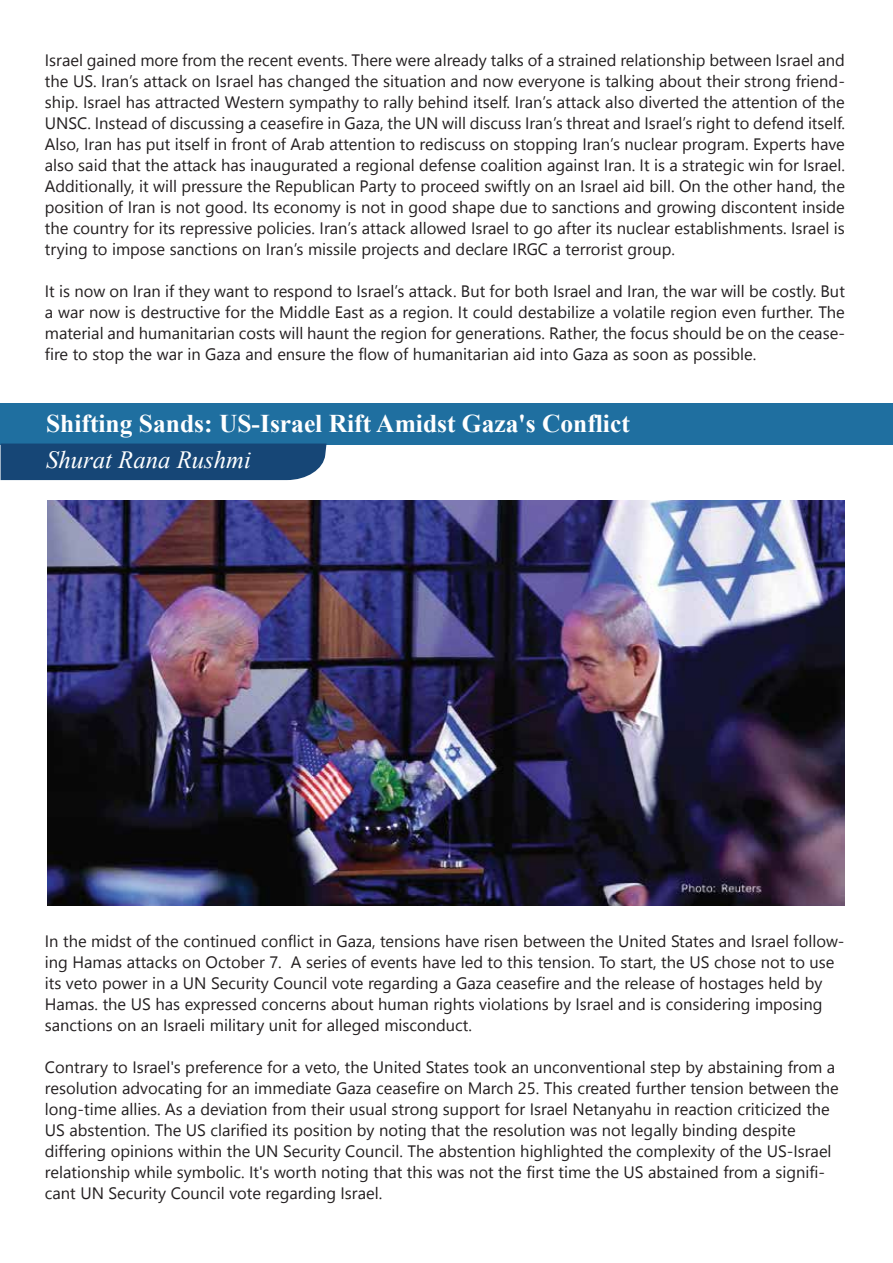
<style>
.page{position:relative;width:893px;height:1263px;background:#fff}
.page>*{position:absolute;margin:0;border:0;box-sizing:border-box;transform-origin:0 0}
.t1{font:700 25.5px "Times New Roman";color:#fff}
.t2{font:italic 24.75px "Times New Roman";color:#fff}
.t3{font:16.5px/21px "Nirmala UI";color:#231f20;text-align:justify}
</style>
<div class="page">
<div style="left:0;top:403px;width:893px;height:42px;background:#1f6fa0"></div>
<div style="left:1px;top:443px;width:326px;height:37px;background:#164676"></div>
<img style="left:47px;top:500px;width:797px;height:406px">
<p class="t3" style="left:45px;top:49px;width:802px">Israel gained more from the recent events. There were already talks of a strained relationship between Israel and the US. Iranʼs attack on Israel has changed the situation and now everyone is talking about their strong friend&shy;ship. Israel has attracted Western sympathy to rally behind itself. Iranʼs attack also diverted the attention of the UNSC. Instead of discussing a ceasefire in Gaza, the UN will discuss Iranʼs threat and Israelʼs right to defend itself.<br>Also, Iran has put itself in front of Arab attention to rediscuss on stopping Iranʼs nuclear program. Experts have also said that the attack has inaugurated a regional defense coalition against Iran. It is a strategic win for Israel.<br>Additionally, it will pressure the Republican Party to proceed swiftly on an Israel aid bill. On the other hand, the position of Iran is not good. Its economy is not in good shape due to sanctions and growing discontent inside the country for its repressive policies. Iranʼs attack allowed Israel to go after its nuclear establishments. Israel is trying to impose sanctions on Iranʼs missile projects and declare IRGC a terrorist group.</p>
<p class="t3" style="left:45px;top:280px;width:801px">It is now on Iran if they want to respond to Israelʼs attack. But for both Israel and Iran, the war will be costly. But a war now is destructive for the Middle East as a region. It could destabilize a volatile region even further. The material and humanitarian costs will haunt the region for generations. Rather, the focus should be on the cease&shy;fire to stop the war in Gaza and ensure the flow of humanitarian aid into Gaza as soon as possible.</p>
<h1 class="t1" style="left:46px;top:405px;width:585px">Shifting Sands: US-Israel Rift Amidst Gaza's Conflict</h1>
<h2 class="t2" style="left:46px;top:442px;width:206px">Shurat Rana Rushmi</h2>
<p class="t3" style="left:45px;top:930px;width:801px;text-align:left">In the midst of the continued conflict in Gaza, tensions have risen between the United States and Israel follow&shy;ing Hamas attacks on October 7. A series of events have led to this tension. To start, the US chose not to use its veto power in a UN Security Council vote regarding a Gaza ceasefire and the release of hostages held by Hamas. the US has expressed concerns about human rights violations by Israel and is considering imposing sanctions on an Israeli military unit for alleged misconduct.</p>
<p class="t3" style="left:45px;top:1056px;width:795px;text-align:left">Contrary to Israel's preference for a veto, the United States took an unconventional step by abstaining from a resolution advocating for an immediate Gaza ceasefire on March 25. This created further tension between the long-time allies. As a deviation from their usual strong support for Israel Netanyahu in reaction criticized the US abstention. The US clarified its position by noting that the resolution was not legally binding despite differing opinions within the UN Security Council. The abstention highlighted the complexity of the US-Israel relationship while symbolic. It's worth noting that this was not the first time the US abstained from a signifi&shy;cant UN Security Council vote regarding Israel.</p>
</div>
